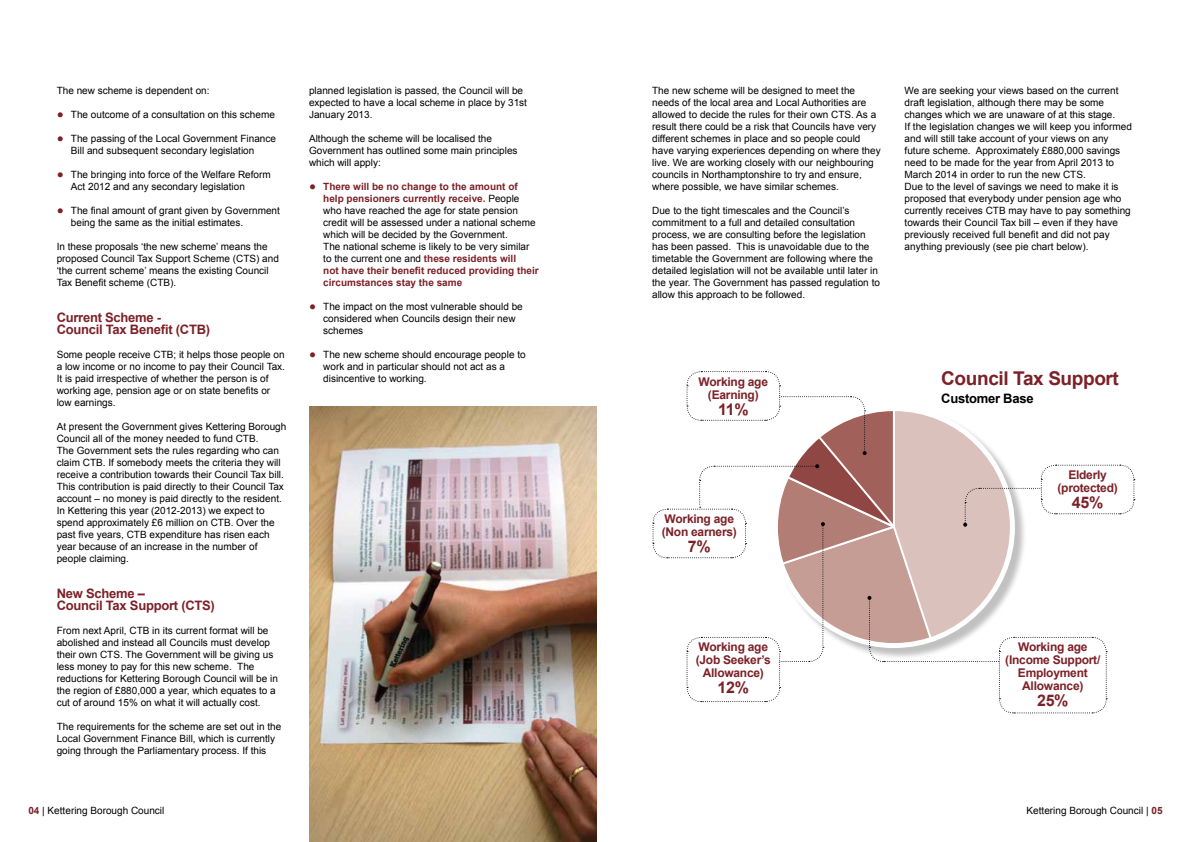
<style>
.page{position:relative;width:1191px;height:842px;background:#fff}
.page>*{position:absolute;margin:0;border:0;box-sizing:border-box;transform-origin:0 0}
.t1{font:700 19px "Arial";letter-spacing:-.02em;color:#7c2128}
.t2{font:700 16px "Arial";letter-spacing:-.02em;color:#7c2128}
.t3{font:700 13px/12px "Arial";letter-spacing:-.02em;color:#7c2128}
.t4{font:700 13px "Arial";letter-spacing:-.02em;color:#000}
.t5{font:700 12px/13px "Arial";letter-spacing:-.02em;color:#7c2128;text-align:center}
.t6{font:10px/12px "Arial";color:#000}
.s1{font-size:20px;color:#7c2128}
.s2{font-weight:700;color:#7c2128}
</style>
<div class="page">
<svg style="left:652px;top:371px;width:483px;height:343px"></svg>
<img style="left:309px;top:406px;width:287px;height:436px">
<p class="t6" style="left:57px;top:85px;width:154px">The new scheme is dependent on:</p>
<p class="t6" style="left:57px;top:109px;width:220px"><span class="s1">•</span> The outcome of a consultation on this scheme</p>
<p class="t6" style="left:71px;top:133px;width:207px;text-indent:-14px"><span class="s1">•</span> The passing of the Local Government Finance<br>Bill and subsequent secondary legislation</p>
<p class="t6" style="left:71px;top:169px;width:201px;text-indent:-14px"><span class="s1">•</span> The bringing into force of the Welfare Reform<br>Act 2012 and any secondary legislation</p>
<p class="t6" style="left:71px;top:205px;width:210px;text-indent:-14px"><span class="s1">•</span> The final amount of grant given by Government being the same as the initial estimates.</p>
<p class="t6" style="left:57px;top:241px;width:224px">In these proposals ‘the new scheme’ means the proposed Council Tax Support Scheme (CTS) and ‘the current scheme’ means the existing Council Tax Benefit scheme (CTB).</p>
<h3 class="t3" style="left:57px;top:311px;width:155px">Current Scheme -<br>Council Tax Benefit (CTB)</h3>
<p class="t6" style="left:57px;top:349px;width:230px">Some people receive CTB; it helps those people on a low income or no income to pay their Council Tax.<br>It is paid irrespective of whether the person is of working age, pension age or on state benefits or low earnings.</p>
<p class="t6" style="left:57px;top:421px;width:231px">At present the Government gives Kettering Borough Council all of the money needed to fund CTB.<br>The Government sets the rules regarding who can claim CTB. If somebody meets the criteria they will receive a contribution towards their Council Tax bill.<br>This contribution is paid directly to their Council Tax account – no money is paid directly to the resident.<br>In Kettering this year (2012-2013) we expect to spend approximately £6 million on CTB. Over the past five years, CTB expenditure has risen each year because of an increase in the number of people claiming.</p>
<h3 class="t3" style="left:57px;top:587px;width:160px">New Scheme –<br>Council Tax Support (CTS)</h3>
<p class="t6" style="left:57px;top:625px;width:223px">From next April, CTB in its current format will be abolished and instead all Councils must develop their own CTS. The Government will be giving us less money to pay for this new scheme. The reductions for Kettering Borough Council will be in the region of £880,000 a year, which equates to a cut of around 15% on what it will actually cost.</p>
<p class="t6" style="left:57px;top:721px;width:226px">The requirements for the scheme are set out in the<br>Local Government Finance Bill, which is currently going through the Parliamentary process. If this</p>
<p class="t6" style="left:309px;top:85px;width:219px">planned legislation is passed, the Council will be expected to have a local scheme in place by 31st<br>January 2013.</p>
<p class="t6" style="left:309px;top:133px;width:210px">Although the scheme will be localised the<br>Government has outlined some main principles which will apply:</p>
<p class="t6" style="left:323px;top:181px;width:217px;text-indent:-14px"><span class="s1">•</span> <span class="s2">There will be no change to the amount of help pensioners currently receive.</span> People who have reached the age for state pension credit will be assessed under a national scheme which will be decided by the Government.<br>The national scheme is likely to be very similar to the current one and <span class="s2">these residents will<br>not have their benefit reduced providing their circumstances stay the same</span></p>
<p class="t6" style="left:323px;top:301px;width:201px;text-indent:-14px"><span class="s1">•</span> The impact on the most vulnerable should be considered when Councils design their new schemes</p>
<p class="t6" style="left:323px;top:349px;width:204px;text-indent:-14px"><span class="s1">•</span> The new scheme should encourage people to work and in particular should not act as a disincentive to working.</p>
<p class="t6" style="left:652px;top:85px;width:230px">The new scheme will be designed to meet the needs of the local area and Local Authorities are allowed to decide the rules for their own CTS. As a result there could be a risk that Councils have very different schemes in place and so people could have varying experiences depending on where they live. We are working closely with our neighbouring councils in Northamptonshire to try and ensure, where possible, we have similar schemes.</p>
<p class="t6" style="left:652px;top:205px;width:229px">Due to the tight timescales and the Council’s commitment to a full and detailed consultation process, we are consulting before the legislation has been passed. This is unavoidable due to the timetable the Government are following where the detailed legislation will not be available until later in the year. The Government has passed regulation to allow this approach to be followed.</p>
<p class="t6" style="left:904px;top:85px;width:229px">We are seeking your views based on the current draft legislation, although there may be some changes which we are unaware of at this stage.<br>If the legislation changes we will keep you informed and will still take account of your views on any future scheme. Approximately £880,000 savings need to be made for the year from April 2013 to March 2014 in order to run the new CTS.<br>Due to the level of savings we need to make it is proposed that everybody under pension age who currently receives CTB may have to pay something towards their Council Tax bill – even if they have previously received full benefit and did not pay anything previously (see pie chart below).</p>
<p class="t5" style="left:698px;top:375px;width:71px">Working age (Earning)</p>
<h2 class="t2" style="left:718px;top:400px;width:32px">11%</h2>
<p class="t5" style="left:661px;top:512px;width:77px;text-align:left">Working age (Non earners)</p>
<h2 class="t2" style="left:688px;top:537px;width:24px">7%</h2>
<h1 class="t1" style="left:941px;top:367px;width:179px">Council Tax Support</h1>
<h3 class="t4" style="left:941px;top:391px;width:94px">Customer Base</h3>
<p class="t5" style="left:1057px;top:468px;width:62px">Elderly (protected)</p>
<h2 class="t2" style="left:1072px;top:493px;width:33px">45%</h2>
<p class="t5" style="left:695px;top:641px;width:77px">Working age (Job Seeker’s<br>Allowance)</p>
<h2 class="t2" style="left:717px;top:679px;width:33px">12%</h2>
<p class="t5" style="left:1005px;top:641px;width:97px">Working age (Income Support/<br>Employment<br>Allowance)</p>
<h2 class="t2" style="left:1037px;top:692px;width:33px">25%</h2>
<p class="t6" style="left:28px;top:805px;width:137px"><span class="s2">04</span> | Kettering Borough Council</p>
<p class="t6" style="left:1026px;top:805px;width:138px">Kettering Borough Council | <span class="s2">05</span></p>
</div>
